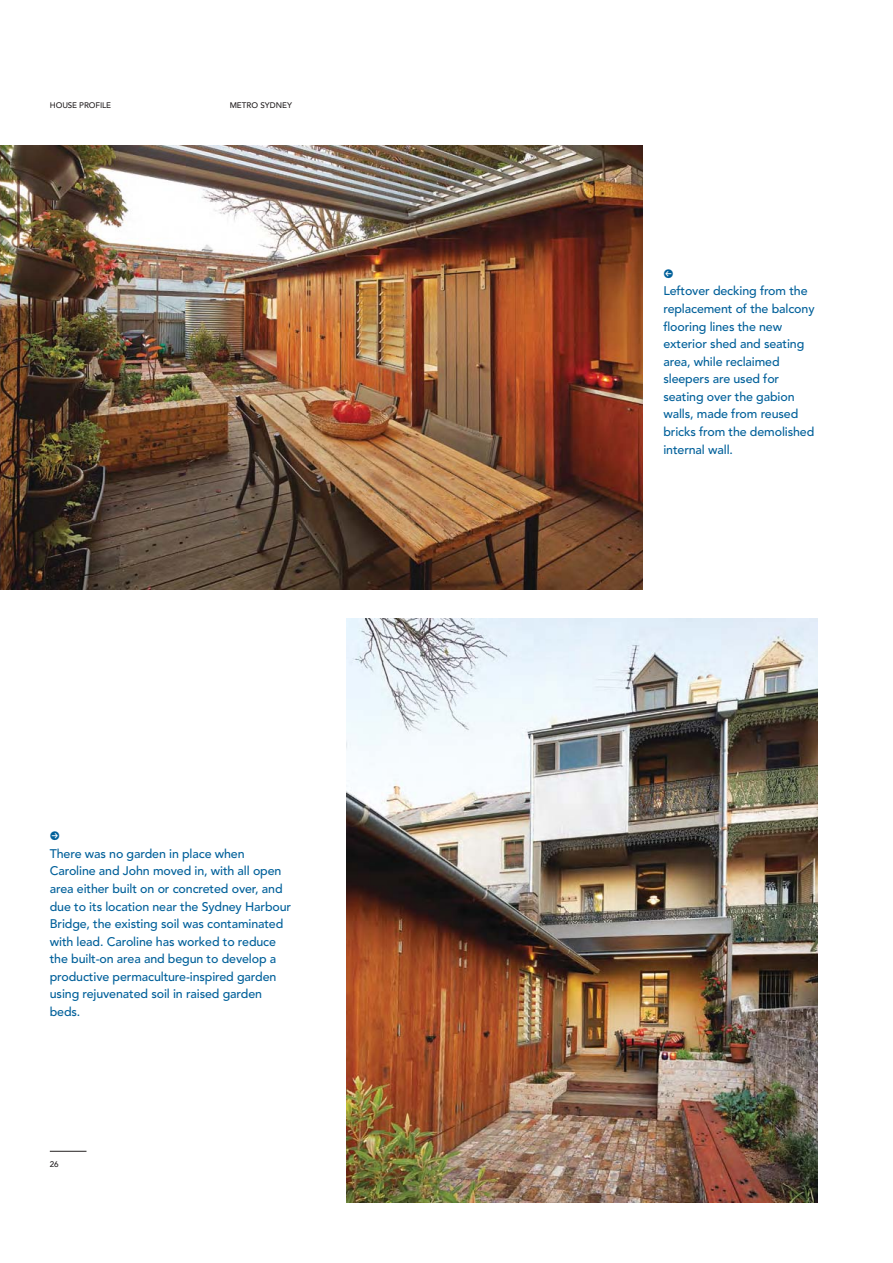
<style>
.page{position:relative;width:893px;height:1263px;background:#fff}
.page>*{position:absolute;margin:0;border:0;box-sizing:border-box;transform-origin:0 0}
.t1{font:13.2px "FF Dingbats 2 Arrows 1 OT";color:#00609a}
.t2{font:500 12.45px/17.5px "Avenir LT Std";letter-spacing:-.01em;color:#00609a}
.t3{font:500 8.1px "Avenir LT Std";letter-spacing:-.01em;color:#231f20}
</style>
<div class="page">
<hr style="left:50px;top:1151px;width:36px;height:1px;background:#231f20">
<img style="left:0;top:146px;width:643px;height:444px">
<img style="left:346px;top:618px;width:472px;height:584px">
<p class="t3" style="left:50px;top:102px;width:63px">HOUSE PROFILE</p>
<p class="t3" style="left:230px;top:102px;width:64px">METRO SYDNEY</p>
<p class="t1" style="left:50px;top:828px;width:12px">●</p>
<p class="t2" style="left:50px;top:846px;width:243px">There was no garden in place when Caroline and John moved in, with all open area either built on or concreted over, and due to its location near the Sydney Harbour Bridge, the existing soil was contaminated with lead. Caroline has worked to reduce the built-on area and begun to develop a productive permaculture-inspired garden using rejuvenated soil in raised garden beds.</p>
<p class="t3" style="left:50px;top:1161px;width:10px">26</p>
<p class="t2" style="left:663px;top:283px;width:153px">Leftover decking from the replacement of the balcony flooring lines the new exterior shed and seating area, while reclaimed sleepers are used for seating over the gabion walls, made from reused bricks from the demolished internal wall.</p>
</div>
